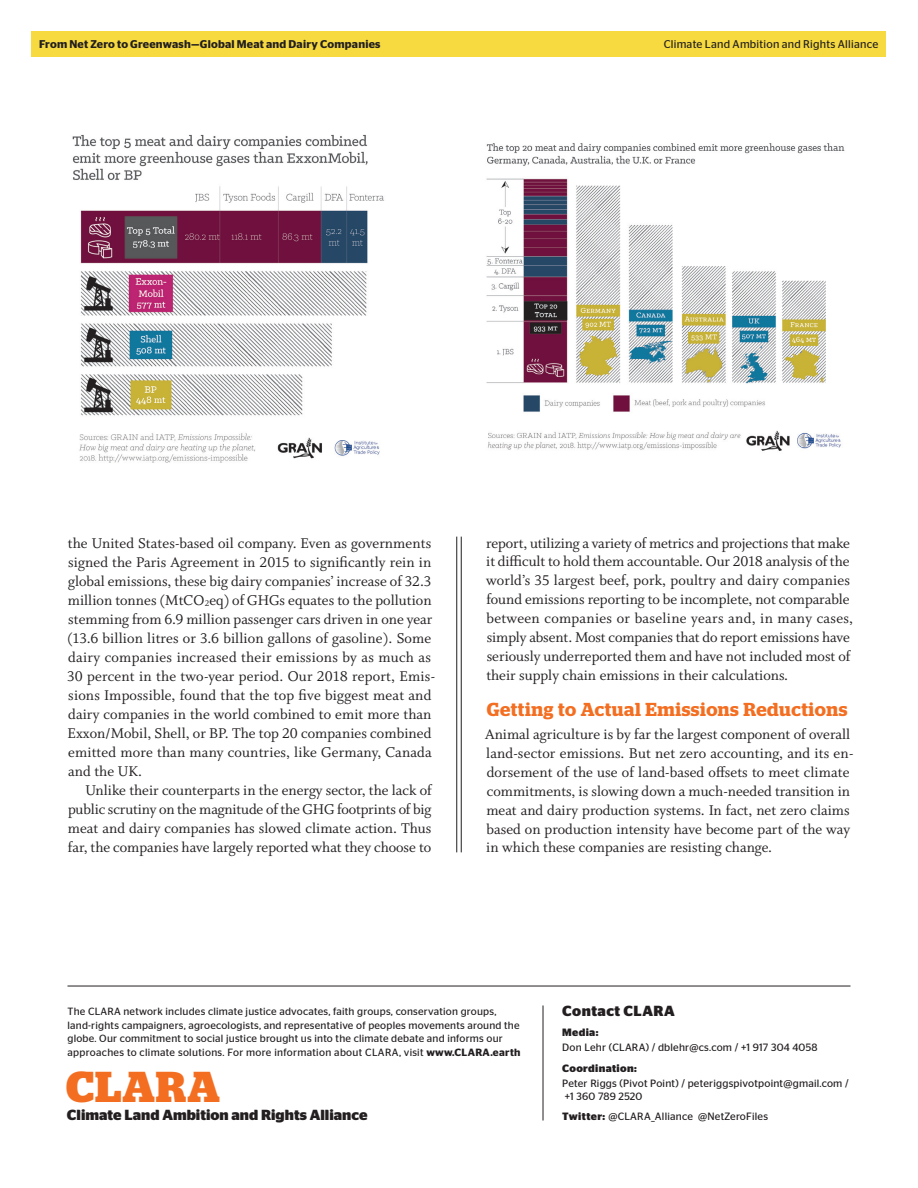
<style>
.page{position:relative;width:918px;height:1188px;background:#fff}
.page>*{position:absolute;margin:0;border:0;box-sizing:border-box;transform-origin:0 0}
.t1{font:700 43.2px "Stag";letter-spacing:.025em;color:#f36e21}
.t2{font:600 18.75px "Stag";letter-spacing:.03em;color:#f36e21}
.t3{font:15.75px/19px "Whitman Roman LF";color:#231f20}
.t4{font:700 14.7px "Stag Sans";color:#231f20}
.t5{font:700 14.7px "Stag Sans";letter-spacing:.03em;color:#231f20}
.t6{font:600 11.25px "Stag Sans";letter-spacing:.02em;color:#231f20}
.t7{font:11.25px "Stag Sans";letter-spacing:.02em;color:#231f20}
.t8{font:10.65px/12.6px "Stag Sans";letter-spacing:.02em;color:#231f20}
.t9{font:700 10.65px "Stag Sans";letter-spacing:.03em;color:#231f20}
.t10{font:10.5px/13.5px "Stag Sans";letter-spacing:.02em;color:#231f20}
.s1{font-weight:600}
.s2{font-weight:700}
</style>
<div class="page">
<hr style="left:456px;top:537px;width:1px;height:315px;background:#231f20">
<hr style="left:461px;top:537px;width:1px;height:315px;background:#231f20">
<div style="left:32px;top:32px;width:854px;height:25px;background:#f6da3f"></div>
<img style="left:72px;top:134px;width:312px;height:329px">
<img style="left:486px;top:143px;width:359px;height:308px">
<hr style="left:543px;top:1005px;width:1px;height:116px;background:#231f20">
<hr style="left:68px;top:986px;width:782px;height:1px;background:#231f20">
<p class="t6" style="left:39px;top:38px;width:343px">From Net Zero to Greenwash—Global Meat and Dairy Companies</p>
<p class="t7" style="left:664px;top:38px;width:216px">Climate Land Ambition and Rights Alliance</p>
<p class="t3" style="left:67px;top:534px;width:369px">the United States-based oil company. Even as governments signed the Paris Agreement in 2015 to significantly rein in global emissions, these big dairy companies’ increase of 32.3 million tonnes (MtCO<sub>2</sub>eq) of GHGs equates to the pollution stemming from 6.9 million passenger cars driven in one year (13.6 billion litres or 3.6 billion gallons of gasoline). Some dairy companies increased their emissions by as much as 30 percent in the two-year period. Our 2018 report, Emis&shy;sions Impossible, found that the top five biggest meat and dairy companies in the world combined to emit more than Exxon/Mobil, Shell, or BP. The top 20 companies combined emitted more than many countries, like Germany, Canada and the UK.</p>
<p class="t3" style="left:68px;top:781px;width:365px;text-align:justify;text-indent:18px">Unlike their counterparts in the energy sector, the lack of public scrutiny on the magnitude of the GHG footprints of big meat and dairy companies has slowed climate action. Thus far, the companies have largely reported what they choose to</p>
<p class="t3" style="left:486px;top:534px;width:369px">report, utilizing a variety of metrics and projections that make it difficult to hold them accountable. Our 2018 analysis of the world’s 35 largest beef, pork, poultry and dairy companies found emissions reporting to be incomplete, not comparable between companies or baseline years and, in many cases, simply absent. Most companies that do report emissions have seriously underreported them and have not included most of their supply chain emissions in their calculations.</p>
<p class="t2" style="left:487px;top:698px;width:362px">Getting to Actual Emissions Reductions</p>
<p class="t3" style="left:485px;top:725px;width:370px">Animal agriculture is by far the largest component of overall land-sector emissions. But net zero accounting, and its en&shy;dorsement of the use of land-based offsets to meet climate commitments, is slowing down a much-needed transition in meat and dairy production systems. In fact, net zero claims based on production intensity have become part of the way in which these companies are resisting change.</p>
<p class="t10" style="left:68px;top:1005px;width:455px">The CLARA network includes climate justice advocates, faith groups, conservation groups, land-rights campaigners, agroecologists, and representative of peoples movements around the globe. Our commitment to social justice brought us into the climate debate and informs our approaches to climate solutions. For more information about CLARA, visit <span class="s1">www.CLARA.earth</span></p>
<h1 class="t1" style="left:66px;top:1062px;width:155px">CLARA</h1>
<p class="t4" style="left:67px;top:1107px;width:302px">Climate Land Ambition and Rights Alliance</p>
<p class="t5" style="left:562px;top:1002px;width:114px">Contact CLARA</p>
<p class="t9" style="left:562px;top:1026px;width:38px">Media:</p>
<p class="t8" style="left:562px;top:1041px;width:257px">Don Lehr (CLARA) / dblehr@cs.com / +1 917 304 4058</p>
<p class="t9" style="left:562px;top:1062px;width:76px">Coordination:</p>
<p class="t8" style="left:562px;top:1077px;width:288px">Peter Riggs (Pivot Point) / peteriggspivotpoint@gmail.com / +1 360 789 2520</p>
<p class="t8" style="left:562px;top:1110px;width:207px"><span class="s2">Twitter:</span> @CLARA_Alliance @NetZeroFiles</p>
</div>
